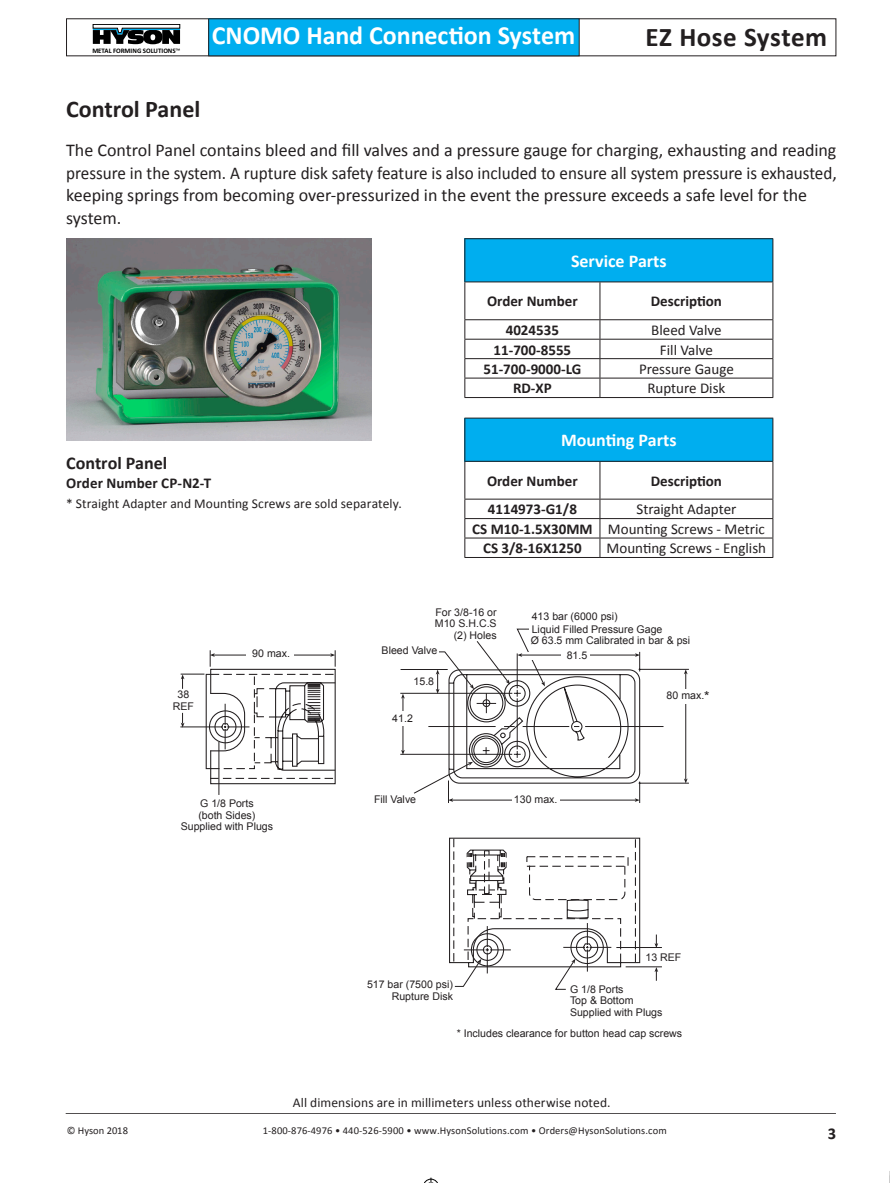
<style>
.page{position:relative;width:890px;height:1183px;background:#fff}
.page>*{position:absolute;margin:0;border:0;box-sizing:border-box;transform-origin:0 0}
.Page_head_24{font:700 27px "Calibri";letter-spacing:.02em;color:#231f20}
.t1{font:700 26.25px "Calibri";letter-spacing:-.005em;color:#fff}
.t2{font:700 24px "Calibri";color:#231f20}
.t3{font:18px/22.5px "Calibri";color:#231f20}
.Rubrik_Text{font:700 18px "Calibri";color:#fff}
.Part_title{font:700 18px "Calibri";color:#231f20}
.t4{font:700 16.5px "Calibri";color:#231f20}
.Part_title-2{font:700 15px "Calibri";color:#231f20}
.t5{font:15px "Calibri";color:#231f20}
.Part_title-3{font:13.5px "Calibri";letter-spacing:.005em;color:#231f20}
.t6{font:10.65px/11.7px "Arial";color:#231f20}
.t7{font:10.5px "Calibri";letter-spacing:.01em;color:#231f20}
.t8{font:700 6.9px "Calibri";color:#000}
.s1{font-weight:400}
.s2{font-size:13.8px}
</style>
<div class="page">
<hr style="left:66px;top:1113px;width:769px;height:1px;background:#231f20">
<div style="left:208px;top:19px;width:371px;height:37px;background:#00aeef"></div>
<div style="left:208px;top:18px;width:371px;height:38px;border:1px solid #231f20"></div>
<hr style="left:400px;top:693px;width:121px;height:1px;background:#231f20">
<hr style="left:400px;top:754px;width:122px;height:1px;background:#231f20">
<hr style="left:616px;top:947px;width:45px;height:1px;background:#231f20">
<hr style="left:625px;top:966px;width:36px;height:1px;background:#231f20">
<hr style="left:180px;top:726px;width:69px;height:1px;background:#231f20">
<hr style="left:402px;top:697px;width:1px;height:54px;background:#231f20">
<svg style="left:401px;top:693px;width:3px;height:5px"></svg>
<svg style="left:401px;top:750px;width:3px;height:5px"></svg>
<svg style="left:654px;top:967px;width:4px;height:13px"></svg>
<svg style="left:449px;top:837px;width:191px;height:152px"></svg>
<div style="left:386px;top:711px;width:35px;height:14px;background:#fff"></div>
<svg style="left:413px;top:628px;width:276px;height:175px"></svg>
<div style="left:561px;top:647px;width:28px;height:14px;background:#fff"></div>
<svg style="left:181px;top:650px;width:155px;height:134px"></svg>
<hr style="left:218px;top:742px;width:1px;height:53px;background:#231f20">
<hr style="left:400px;top:669px;width:47px;height:1px;background:#231f20">
<svg style="left:654px;top:934px;width:4px;height:13px"></svg>
<img style="left:66px;top:238px;width:305px;height:202px">
<div style="left:464px;top:239px;width:308px;height:43px;background:#00aeef"></div>
<hr style="left:464px;top:238px;width:135px;height:1px;background:#231f20">
<hr style="left:464px;top:239px;width:1px;height:42px;background:#231f20">
<hr style="left:599px;top:238px;width:174px;height:1px;background:#231f20">
<hr style="left:772px;top:239px;width:1px;height:42px;background:#231f20">
<hr style="left:599px;top:339px;width:174px;height:1px;background:#231f20">
<hr style="left:599px;top:358px;width:174px;height:1px;background:#231f20">
<hr style="left:599px;top:378px;width:174px;height:1px;background:#231f20">
<hr style="left:464px;top:397px;width:135px;height:1px;background:#231f20">
<hr style="left:599px;top:397px;width:174px;height:1px;background:#231f20">
<hr style="left:599px;top:281px;width:174px;height:1px;background:#231f20">
<hr style="left:464px;top:281px;width:135px;height:1px;background:#231f20">
<hr style="left:464px;top:282px;width:1px;height:37px;background:#231f20">
<hr style="left:599px;top:282px;width:1px;height:37px;background:#231f20">
<hr style="left:772px;top:282px;width:1px;height:37px;background:#231f20">
<hr style="left:464px;top:319px;width:135px;height:1px;background:#231f20">
<hr style="left:599px;top:319px;width:174px;height:1px;background:#231f20">
<svg style="left:464px;top:320px;width:1px;height:77px"></svg>
<svg style="left:599px;top:320px;width:1px;height:77px"></svg>
<svg style="left:772px;top:320px;width:1px;height:77px"></svg>
<hr style="left:464px;top:339px;width:135px;height:1px;background:#231f20">
<hr style="left:464px;top:358px;width:135px;height:1px;background:#231f20">
<hr style="left:464px;top:378px;width:135px;height:1px;background:#231f20">
<div style="left:464px;top:418px;width:308px;height:43px;background:#00aeef"></div>
<hr style="left:464px;top:418px;width:135px;height:1px;background:#231f20">
<hr style="left:464px;top:418px;width:1px;height:43px;background:#231f20">
<hr style="left:599px;top:418px;width:174px;height:1px;background:#231f20">
<hr style="left:772px;top:418px;width:1px;height:43px;background:#231f20">
<hr style="left:599px;top:518px;width:174px;height:1px;background:#231f20">
<hr style="left:599px;top:537px;width:174px;height:1px;background:#231f20">
<hr style="left:599px;top:557px;width:174px;height:1px;background:#231f20">
<hr style="left:599px;top:461px;width:174px;height:1px;background:#231f20">
<hr style="left:464px;top:461px;width:135px;height:1px;background:#231f20">
<hr style="left:464px;top:461px;width:1px;height:38px;background:#231f20">
<hr style="left:599px;top:461px;width:1px;height:38px;background:#231f20">
<hr style="left:772px;top:461px;width:1px;height:38px;background:#231f20">
<hr style="left:464px;top:499px;width:135px;height:1px;background:#231f20">
<hr style="left:599px;top:499px;width:174px;height:1px;background:#231f20">
<svg style="left:464px;top:499px;width:1px;height:58px"></svg>
<svg style="left:599px;top:499px;width:1px;height:58px"></svg>
<svg style="left:772px;top:499px;width:1px;height:58px"></svg>
<hr style="left:464px;top:518px;width:135px;height:1px;background:#231f20">
<hr style="left:464px;top:537px;width:135px;height:1px;background:#231f20">
<hr style="left:464px;top:557px;width:135px;height:1px;background:#231f20">
<svg style="left:424px;top:1177px;width:14px;height:6px"></svg>
<svg style="left:93px;top:24px;width:87px;height:20px"></svg>
<p class="t8" style="left:92px;top:47px;width:90px">METAL FORMING SOLUTIONS<span class="s1">™</span></p>
<h2 class="t1" style="left:212px;top:19px;width:365px">CNOMO Hand Connection System</h2>
<p class="Page_head_24" style="left:645px;top:20px;width:183px">EZ Hose System</p>
<p class="t2" style="left:66px;top:94px;width:136px">Control Panel</p>
<p class="t3" style="left:66px;top:139px;width:772px">The Control Panel contains bleed and fill valves and a pressure gauge for charging, exhausting and reading pressure in the system. A rupture disk safety feature is also included to ensure all system pressure is exhausted, keeping springs from becoming over-pressurized in the event the pressure exceeds a safe level for the system.</p>
<p class="Part_title" style="left:66px;top:451px;width:102px">Control Panel</p>
<p class="Part_title-2" style="left:66px;top:474px;width:146px">Order Number CP-N2-T</p>
<p class="Part_title-3" style="left:66px;top:495px;width:337px">* Straight Adapter and Mounting Screws are sold separately.</p>
<p class="Rubrik_Text" style="left:571px;top:249px;width:97px">Service Parts</p>
<p class="Part_title-2" style="left:487px;top:292px;width:92px">Order Number</p>
<p class="Part_title-2" style="left:650px;top:292px;width:73px">Description</p>
<p class="Part_title-2" style="left:505px;top:320px;width:55px">4024535</p>
<p class="t5" style="left:651px;top:320px;width:72px">Bleed Valve</p>
<p class="Part_title-2" style="left:493px;top:340px;width:79px">11-700-8555</p>
<p class="t5" style="left:659px;top:340px;width:55px">Fill Valve</p>
<p class="Part_title-2" style="left:483px;top:359px;width:99px">51-700-9000-LG</p>
<p class="t5" style="left:638px;top:359px;width:96px">Pressure Gauge</p>
<p class="Part_title-2" style="left:513px;top:379px;width:40px">RD-XP</p>
<p class="t5" style="left:647px;top:379px;width:79px">Rupture Disk</p>
<p class="Rubrik_Text" style="left:561px;top:429px;width:117px">Mounting Parts</p>
<p class="Part_title-2" style="left:487px;top:471px;width:92px">Order Number</p>
<p class="Part_title-2" style="left:650px;top:471px;width:73px">Description</p>
<p class="Part_title-2" style="left:487px;top:500px;width:91px">4114973-G1/8</p>
<p class="t5" style="left:636px;top:500px;width:101px">Straight Adapter</p>
<p class="Part_title-2" style="left:472px;top:519px;width:122px">CS M10-1.5X30MM</p>
<p class="t5" style="left:607px;top:519px;width:158px">Mounting Screws - Metric</p>
<p class="Part_title-2" style="left:483px;top:539px;width:100px">CS 3/8-16X1250</p>
<p class="t5" style="left:606px;top:539px;width:161px">Mounting Screws - English</p>
<p class="t6" style="left:252px;top:648px;width:39px">90 max.</p>
<p class="t6" style="left:435px;top:606px;width:63px;text-align:right">For 3/8-16 or<br>M10 S.H.C.S (2) Holes</p>
<p class="t6" style="left:381px;top:644px;width:57px">Bleed Valve</p>
<p class="t6" style="left:531px;top:610px;width:132px;line-height:12.8px">413 bar (6000 psi)<br>Liquid Filled Pressure Gage</p>
<p class="t6" style="left:530px;top:634px;width:161px">Ø 63.5 mm Calibrated in bar &amp; psi</p>
<p class="t6" style="left:566px;top:649px;width:22px">81.5</p>
<p class="t6" style="left:413px;top:675px;width:22px">15.8</p>
<p class="t6" style="left:173px;top:689px;width:23px;text-align:center">38<br>REF</p>
<p class="t6" style="left:666px;top:690px;width:44px">80 max.<span class="s2">*</span></p>
<p class="t6" style="left:392px;top:712px;width:22px">41.2</p>
<p class="t6" style="left:181px;top:797px;width:94px;text-align:center">G 1/8 Ports<br>(both Sides)<br>Supplied with Plugs</p>
<p class="t6" style="left:374px;top:793px;width:44px">Fill Valve</p>
<p class="t6" style="left:514px;top:793px;width:45px">130 max.</p>
<p class="t6" style="left:645px;top:951px;width:37px">13 REF</p>
<p class="t6" style="left:367px;top:979px;width:87px;text-align:right">517 bar (7500 psi)<br>Rupture Disk</p>
<p class="t6" style="left:570px;top:983px;width:94px">G 1/8 Ports<br>Top &amp; Bottom<br>Supplied with Plugs</p>
<p class="t6" style="left:456px;top:1027px;width:227px">* Includes clearance for button head cap screws</p>
<p class="Part_title-3" style="left:293px;top:1094px;width:319px">All dimensions are in millimeters unless otherwise noted.</p>
<p class="t7" style="left:67px;top:1124px;width:63px">© Hyson 2018</p>
<p class="t7" style="left:263px;top:1123px;width:405px">1-800-876-4976 • 440-526-5900 • www.HysonSolutions.com • Orders@HysonSolutions.com</p>
<h3 class="t4" style="left:827px;top:1122px;width:10px">3</h3>
</div>
